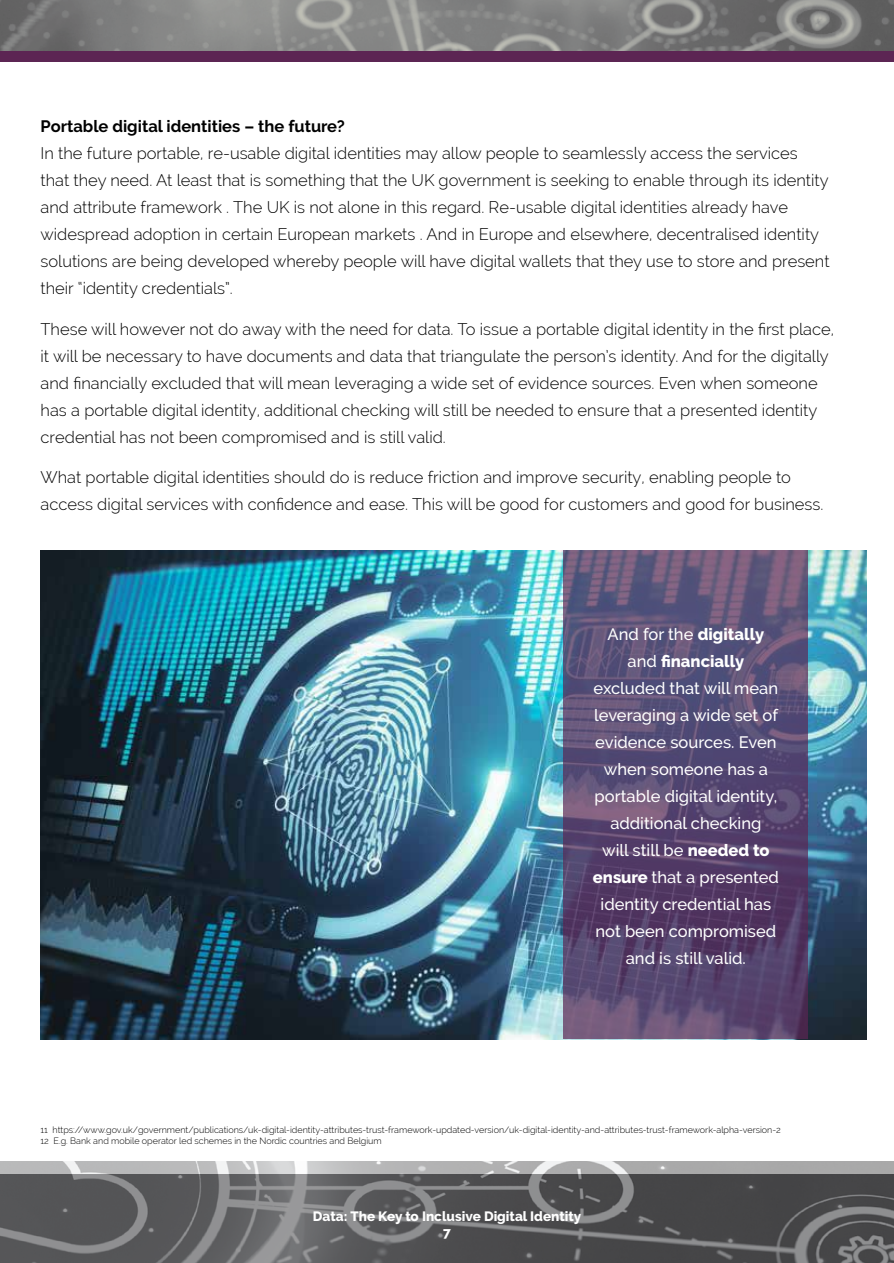
<style>
.page{position:relative;width:894px;height:1263px;background:#fff}
.page>*{position:absolute;margin:0;border:0;box-sizing:border-box;transform-origin:0 0}
.t1{font:300 16.5px/27px "Raleway";color:#000}
.t2{font:500 16.5px/27px "Raleway";color:#fff;text-align:center}
.t3{font:700 16.5px "Raleway";color:#000}
.t4{font:800 13.5px/16.2px "Raleway";color:#fff;text-align:center}
.t5{font:300 9px/10.5px "Raleway";color:#000}
.s1{font-weight:800}
</style>
<div class="page">
<img style="left:0;top:0;width:893px;height:51px">
<div style="left:0;top:51px;width:893px;height:11px;background:#5c2553"></div>
<img style="left:0;top:1161px;width:893px;height:102px">
<img style="left:40px;top:550px;width:826px;height:489px">
<svg style="left:563px;top:550px;width:244px;height:489px;background:#5b4b72"></svg>
<p class="t3" style="left:40px;top:117px;width:306px">Portable digital identities – the future?</p>
<p class="t1" style="left:40px;top:140px;width:790px">In the future portable, re-usable digital identities may allow people to seamlessly access the services that they need. At least that is something that the UK government is seeking to enable through its identity and attribute framework . The UK is not alone in this regard. Re-usable digital identities already have widespread adoption in certain European markets . And in Europe and elsewhere, decentralised identity solutions are being developed whereby people will have digital wallets that they use to store and present their “identity credentials”.</p>
<p class="t1" style="left:40px;top:315px;width:794px">These will however not do away with the need for data. To issue a portable digital identity in the first place, it will be necessary to have documents and data that triangulate the person’s identity. And for the digitally and financially excluded that will mean leveraging a wide set of evidence sources. Even when someone has a portable digital identity, additional checking will still be needed to ensure that a presented identity credential has not been compromised and is still valid.</p>
<p class="t1" style="left:40px;top:464px;width:784px">What portable digital identities should do is reduce friction and improve security, enabling people to access digital services with confidence and ease. This will be good for customers and good for business.</p>
<p class="t2" style="left:592px;top:621px;width:187px">And for the <span class="s1">digitally </span>and <span class="s1">financially </span>excluded that will mean leveraging a wide set of evidence sources. Even when someone has a portable digital identity, additional checking<br>will still be <span class="s1">needed to ensure</span> that a presented identity credential has not been compromised and is still valid.</p>
<p class="t5" style="left:40px;top:1124px;width:741px">11 https://www.gov.uk/government/publications/uk-digital-identity-attributes-trust-framework-updated-version/uk-digital-identity-and-attributes-trust-framework-alpha-version-2<br>12 E.g. Bank and mobile operator led schemes in the Nordic countries and Belgium</p>
<p class="t4" style="left:313px;top:1208px;width:270px">Data: The Key to Inclusive Digital Identity<br>7</p>
</div>
